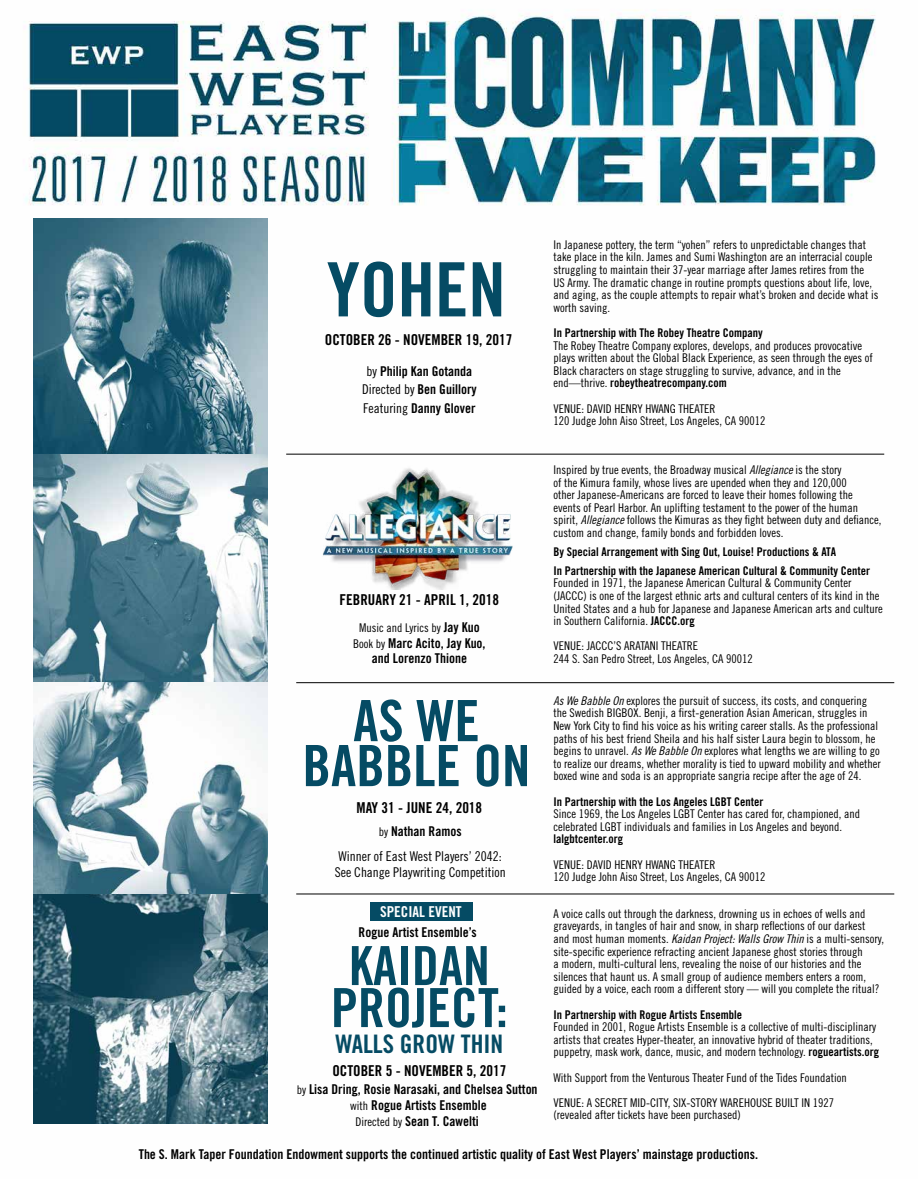
<style>
.page{position:relative;width:918px;height:1188px;background:#fff}
.page>*{position:absolute;margin:0;border:0;box-sizing:border-box;transform-origin:0 0}
.t1{font:75px "Trade Gothic LT Std Bd Cn 20";color:#054b64}
.t2{font:57px/45px "Trade Gothic LT Std Bd Cn 20";color:#054b64;text-align:center}
.t3{font:54px/42px "Trade Gothic LT Std Bd Cn 20";color:#054b64;text-align:center}
.t4{font:25.5px "Trade Gothic LT Std Bd Cn 20";color:#054b64}
.t5{font:15px "Trade Gothic LT Std Bd Cn 20";color:#000}
.t6{font:15px "Trade Gothic LT Std Bd Cn 20";color:#fff}
.t7{font:13.5px/15.6px "Trade Gothic LT Std Bd Cn 20";color:#000;text-align:center}
.t8{font:13.5px/15.6px "Trade Gothic LT Std Cn 18";color:#000}
.t9{font:12px/12.6px "Trade Gothic LT Std Cn 18";color:#000}
.t10{font:12px/18.6px "Trade Gothic LT Std Bd Cn 20";color:#000}
.s1{font-family:"Trade Gothic LT Std Cn 18"}
.s2{font-family:"Trade Gothic LT Std Bd Cn 20";font-size:13.5px}
.s3{font-family:"Trade Gothic LT Std Cn 18";font-size:12px}
.s4{font-family:"Trade Gothic LT Std Cn 18 Obl"}
.s5{font-family:"Trade Gothic LT Std Bd Cn 20"}
</style>
<div class="page">
<img style="left:25px;top:9px;width:870px;height:1115px">
<div style="left:370px;top:902px;width:102px;height:18px;background:#054b64"></div>
<img style="left:34px;top:218px;width:233px;height:237px">
<img style="left:34px;top:455px;width:233px;height:668px">
<img style="left:321px;top:465px;width:197px;height:124px">
<hr style="left:286px;top:454px;width:598px;height:1px;background:#000">
<hr style="left:296px;top:682px;width:598px;height:1px;background:#000">
<hr style="left:296px;top:894px;width:598px;height:1px;background:#000">
<h1 class="t1" style="left:327px;top:244px;width:181px">YOHEN</h1>
<p class="t5" style="left:325px;top:331px;width:189px">OCTOBER 26 - NOVEMBER 19, 2017</p>
<p class="t7" style="left:362px;top:362px;width:116px;line-height:18.6px"><span class="s1">by</span> Philip Kan Gotanda<br><span class="s1">Directed by</span> Ben Guillory<br><span class="s1">Featuring</span> Danny Glover</p>
<p class="t5" style="left:340px;top:591px;width:161px">FEBRUARY 21 - APRIL 1, 2018</p>
<p class="t9" style="left:359px;top:622px;width:122px">Music and Lyrics by <span class="s2">Jay Kuo</span></p>
<p class="t7" style="left:353px;top:635px;width:134px"><span class="s3">Book by</span> Marc Acito, Jay Kuo, and Lorenzo Thione</p>
<p class="t9" style="left:554px;top:238px;width:326px">In Japanese pottery, the term “yohen” refers to unpredictable changes that take place in the kiln. James and Sumi Washington are an interracial couple struggling to maintain their 37-year marriage after James retires from the<br>US Army. The dramatic change in routine prompts questions about life, love, and aging, as the couple attempts to repair what’s broken and decide what is worth saving.</p>
<p class="t10" style="left:554px;top:323px;width:211px">In Partnership with The Robey Theatre Company</p>
<p class="t9" style="left:554px;top:339px;width:321px">The Robey Theatre Company explores, develops, and produces provocative plays written about the Global Black Experience, as seen through the eyes of<br>Black characters on stage struggling to survive, advance, and in the</p>
<p class="t10" style="left:554px;top:374px;width:175px"><span class="s1">end—thrive.</span> robeytheatrecompany.com</p>
<p class="t9" style="left:554px;top:402px;width:213px">VENUE: DAVID HENRY HWANG THEATER<br>120 Judge John Aiso Street, Los Angeles, CA 90012</p>
<p class="t9" style="left:554px;top:463px;width:329px">Inspired by true events, the Broadway musical <span class="s4">Allegiance</span> is the story<br>of the Kimura family, whose lives are upended when they and 120,000<br>other Japanese-Americans are forced to leave their homes following the events of Pearl Harbor. An uplifting testament to the power of the human spirit, <span class="s4">Allegiance</span> follows the Kimuras as they fight between duty and defiance, custom and change, family bonds and forbidden loves.</p>
<p class="t10" style="left:554px;top:542px;width:318px">By Special Arrangement with Sing Out, Louise! Productions &amp; ATA<br>In Partnership with the Japanese American Cultural &amp; Community Center</p>
<p class="t9" style="left:554px;top:577px;width:331px">Founded in 1971, the Japanese American Cultural &amp; Community Center (JACCC) is one of the largest ethnic arts and cultural centers of its kind in the United States and a hub for Japanese and Japanese American arts and culture in Southern California. <span class="s5">JACCC.org</span></p>
<p class="t9" style="left:554px;top:640px;width:201px">VENUE: JACCC’S ARATANI THEATRE<br>244 S. San Pedro Street, Los Angeles, CA 90012</p>
<h2 class="t2" style="left:302px;top:698px;width:229px">AS WE<br>BABBLE ON</h2>
<p class="t9" style="left:554px;top:694px;width:329px"><span class="s4">As We Babble On</span> explores the pursuit of success, its costs, and conquering the Swedish BIGBOX. Benji, a first-generation Asian American, struggles in New York City to find his voice as his writing career stalls. As the professional paths of his best friend Sheila and his half sister Laura begin to blossom, he begins to unravel. <span class="s4">As We Babble On</span> explores what lengths we are willing to go to realize our dreams, whether morality is tied to upward mobility and whether boxed wine and soda is an appropriate sangria recipe after the age of 24.</p>
<p class="t10" style="left:554px;top:792px;width:211px">In Partnership with the Los Angeles LGBT Center</p>
<p class="t9" style="left:554px;top:808px;width:308px">Since 1969, the Los Angeles LGBT Center has cared for, championed, and celebrated LGBT individuals and families in Los Angeles and beyond.</p>
<p class="t10" style="left:554px;top:830px;width:71px">lalgbtcenter.org</p>
<p class="t9" style="left:554px;top:858px;width:213px">VENUE: DAVID HENRY HWANG THEATER<br>120 Judge John Aiso Street, Los Angeles, CA 90012</p>
<p class="t5" style="left:357px;top:799px;width:127px">MAY 31 - JUNE 24, 2018</p>
<p class="t7" style="left:379px;top:823px;width:84px"><span class="s3">by</span> Nathan Ramos</p>
<p class="t8" style="left:335px;top:849px;width:172px">Winner of East West Players’ 2042:<br>See Change Playwriting Competition</p>
<p class="t6" style="left:380px;top:903px;width:83px">SPECIAL EVENT</p>
<p class="t7" style="left:359px;top:925px;width:120px">Rogue Artist Ensemble’s</p>
<p class="t9" style="left:554px;top:907px;width:332px">A voice calls out through the darkness, drowning us in echoes of wells and graveyards, in tangles of hair and snow, in sharp reflections of our darkest and most human moments. <span class="s4">Kaidan Project: Walls Grow Thin</span> is a multi-sensory, site-specific experience refracting ancient Japanese ghost stories through<br>a modern, multi-cultural lens, revealing the noise of our histories and the silences that haunt us. A small group of audience members enters a room, guided by a voice, each room a different story — will you complete the ritual?</p>
<p class="t10" style="left:554px;top:1005px;width:190px">In Partnership with Rogue Artists Ensemble</p>
<p class="t9" style="left:554px;top:1021px;width:327px">Founded in 2001, Rogue Artists Ensemble is a collective of multi-disciplinary artists that creates Hyper-theater, an innovative hybrid of theater traditions, puppetry, mask work, dance, music, and modern technology. <span class="s5">rogueartists.org</span></p>
<p class="t9" style="left:554px;top:1065px;width:295px;line-height:25.2px">With Support from the Venturous Theater Fund of the Tides Foundation<br>VENUE: A SECRET MID-CITY, SIX-STORY WAREHOUSE BUILT IN 1927</p>
<p class="t9" style="left:554px;top:1109px;width:189px">(revealed after tickets have been purchased)</p>
<h3 class="t3" style="left:331px;top:944px;width:179px">KAIDAN<br>PROJECT:</h3>
<h3 class="t4" style="left:336px;top:1028px;width:169px">WALLS GROW THIN</h3>
<p class="t5" style="left:332px;top:1062px;width:176px">OCTOBER 5 - NOVEMBER 5, 2017</p>
<p class="t7" style="left:297px;top:1082px;width:242px"><span class="s3">by</span> Lisa Dring, Rosie Narasaki, and Chelsea Sutton <span class="s3">with</span> Rogue Artists Ensemble<br><span class="s3">Directed by</span> Sean T. Cawelti</p>
<p class="t7" style="left:139px;top:1146px;width:621px">The S. Mark Taper Foundation Endowment supports the continued artistic quality of East West Players’ mainstage productions.</p>
</div>
